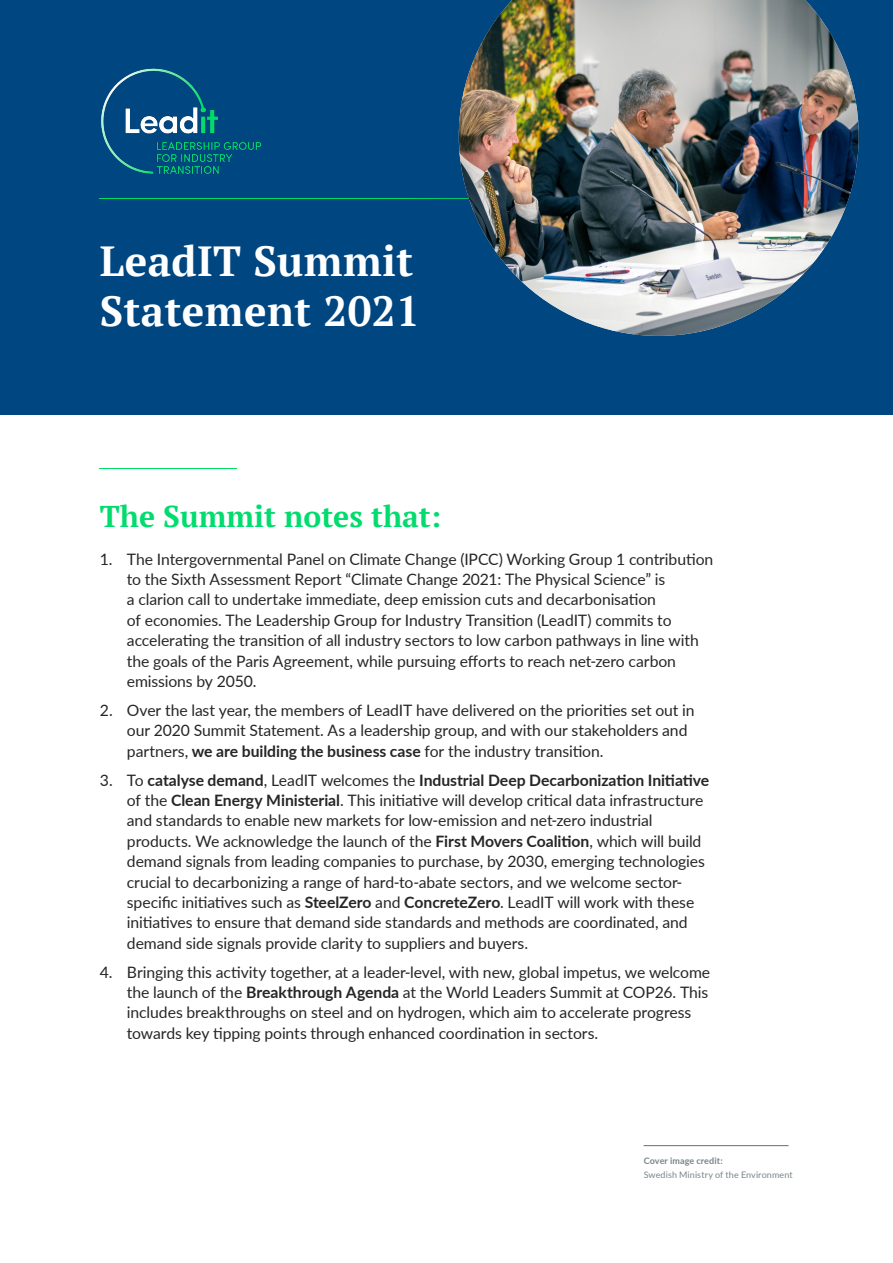
<style>
.page{position:relative;width:893px;height:1263px;background:#fff}
.page>*{position:absolute;margin:0;border:0;box-sizing:border-box;transform-origin:0 0}
.t1{font:700 42px/50.4px "PT Serif";letter-spacing:.01em;color:#fff}
.t2{font:700 30px "PT Serif";color:#00dc6e}
.t3{font:15.75px/20.4px "Lato";letter-spacing:-.005em;color:#262626}
.t4{font:9px "Lato";letter-spacing:.01em;color:#79858a}
.t5{font:700 9px "Lato";letter-spacing:.01em;color:#79858a}
.s1{font-weight:700}
</style>
<div class="page">
<div style="left:0;top:0;width:893px;height:414px;background:#004680"></div>
<img style="left:101px;top:68px;width:161px;height:106px">
<img style="left:100px;top:198px;width:359px;height:1px">
<img style="left:100px;top:468px;width:136px;height:1px">
<img style="left:459px;top:0;width:400px;height:336px">
<hr style="left:644px;top:1145px;width:145px;height:1px;background:#617076">
<h1 class="t1" style="left:100px;top:235px;width:321px">LeadIT Summit<br>Statement 2021</h1>
<h2 class="t2" style="left:100px;top:497px;width:343px">The Summit notes that:</h2>
<p class="t3" style="left:127px;top:548px;width:588px;text-indent:-27px">1. The Intergovernmental Panel on Climate Change (IPCC) Working Group 1 contribution to the Sixth Assessment Report “Climate Change 2021: The Physical Science” is<br>a clarion call to undertake immediate, deep emission cuts and decarbonisation<br>of economies. The Leadership Group for Industry Transition (LeadIT) commits to accelerating the transition of all industry sectors to low carbon pathways in line with the goals of the Paris Agreement, while pursuing efforts to reach net-zero carbon emissions by 2050.</p>
<p class="t3" style="left:127px;top:699px;width:569px;text-indent:-27px">2. Over the last year, the members of LeadIT have delivered on the priorities set out in our 2020 Summit Statement. As a leadership group, and with our stakeholders and partners, <span class="s1">we are building the business case</span> for the industry transition.</p>
<p class="t3" style="left:127px;top:769px;width:584px;text-indent:-27px">3. To <span class="s1">catalyse demand</span>, LeadIT welcomes the <span class="s1">Industrial Deep Decarbonization Initiative </span>of the <span class="s1">Clean Energy Ministerial</span>. This initiative will develop critical data infrastructure and standards to enable new markets for low-emission and net-zero industrial products. We acknowledge the launch of the <span class="s1">First Movers Coalition</span>, which will build demand signals from leading companies to purchase, by 2030, emerging technologies crucial to decarbonizing a range of hard-to-abate sectors, and we welcome sector&shy;specific initiatives such as <span class="s1">SteelZero</span> and <span class="s1">ConcreteZero</span>. LeadIT will work with these initiatives to ensure that demand side standards and methods are coordinated, and demand side signals provide clarity to suppliers and buyers.</p>
<p class="t3" style="left:127px;top:961px;width:585px;text-indent:-27px">4. Bringing this activity together, at a leader-level, with new, global impetus, we welcome the launch of the <span class="s1">Breakthrough Agenda</span> at the World Leaders Summit at COP26. This includes breakthroughs on steel and on hydrogen, which aim to accelerate progress towards key tipping points through enhanced coordination in sectors.</p>
<p class="t5" style="left:644px;top:1154px;width:80px">Cover image credit:</p>
<p class="t4" style="left:644px;top:1168px;width:151px">Swedish Ministry of the Environment</p>
</div>
